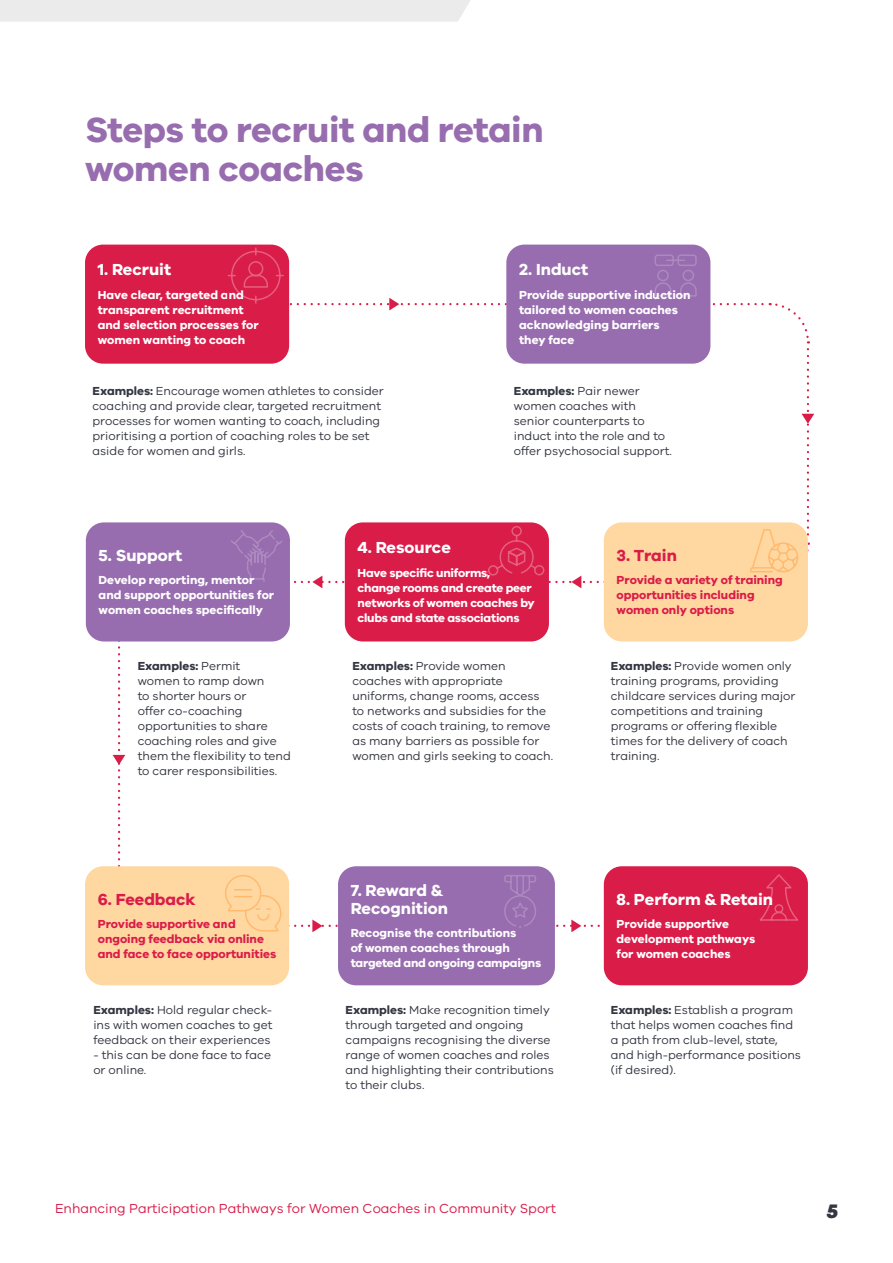
<style>
.page{position:relative;width:893px;height:1263px;background:#fff}
.page>*{position:absolute;margin:0;border:0;box-sizing:border-box;transform-origin:0 0}
.t1{font:700 36px/38.8px "VIC";letter-spacing:-.01em;color:#986daf}
.t2{font:italic 18px "VIC Display";color:#343641}
.t3{font:700 16.5px/18px "VIC";color:#fff}
.t4{font:700 16.5px "VIC";color:#da1c49}
.t5{font:13.5px "VIC";color:#da1c49}
.t6{font:12px/15px "VIC";color:#343641}
.t7{font:700 12px/15px "VIC";color:#fff}
.t8{font:700 12px/15px "VIC";color:#da1c49}
.t9{font:700 12px/15px "VIC";letter-spacing:-.02em;color:#fff}
.s1{font-weight:700}
</style>
<div class="page">
<div style="left:0;top:0;width:470px;height:22px;background:#ebebec"></div>
<div style="left:85px;top:245px;width:204px;height:119px;background:#da1c49;border-radius:18px"></div>
<div style="left:604px;top:866px;width:204px;height:119px;background:#da1c49;border-radius:18px"></div>
<div style="left:338px;top:866px;width:217px;height:119px;background:#986daf;border-radius:18px"></div>
<div style="left:85px;top:866px;width:204px;height:119px;background:#ffd7a1;border-radius:18px"></div>
<div style="left:86px;top:522px;width:204px;height:119px;background:#986daf;border-radius:18px"></div>
<div style="left:345px;top:522px;width:204px;height:119px;background:#da1c49;border-radius:18px"></div>
<div style="left:604px;top:522px;width:204px;height:119px;background:#ffd7a1;border-radius:18px"></div>
<div style="left:506px;top:245px;width:204px;height:119px;background:#986daf;border-radius:18px"></div>
<svg style="left:759px;top:874px;width:39px;height:47px"></svg>
<svg style="left:227px;top:247px;width:583px;height:96px"></svg>
<svg style="left:117px;top:349px;width:697px;height:272px"></svg>
<svg style="left:113px;top:641px;width:45px;height:226px"></svg>
<svg style="left:225px;top:874px;width:382px;height:58px"></svg>
<h1 class="t1" style="left:85px;top:110px;width:460px">Steps to recruit and retain women coaches</h1>
<h3 class="t3" style="left:98px;top:260px;width:75px">1. Recruit</h3>
<p class="t7" style="left:98px;top:287px;width:162px">Have clear, targeted and transparent recruitment and selection processes for women wanting to coach</p>
<h3 class="t3" style="left:519px;top:260px;width:71px">2. Induct</h3>
<p class="t7" style="left:519px;top:287px;width:173px">Provide supportive induction tailored to women coaches acknowledging barriers<br>they face</p>
<p class="t6" style="left:93px;top:383px;width:293px"><span class="s1">Examples:</span> Encourage women athletes to consider coaching and provide clear, targeted recruitment processes for women wanting to coach, including prioritising a portion of coaching roles to be set aside for women and girls.</p>
<p class="t6" style="left:514px;top:383px;width:160px"><span class="s1">Examples:</span> Pair newer women coaches with senior counterparts to induct into the role and to offer psychosocial support.</p>
<h3 class="t3" style="left:99px;top:546px;width:85px">5. Support</h3>
<p class="t7" style="left:99px;top:572px;width:177px">Develop reporting, mentor and support opportunities for women coaches specifically</p>
<p class="t6" style="left:138px;top:658px;width:155px"><span class="s1">Examples:</span> Permit<br>women to ramp down<br>to shorter hours or<br>offer co‑coaching opportunities to share coaching roles and give them the flexibility to tend to carer responsibilities.</p>
<h3 class="t4" style="left:98px;top:889px;width:99px">6. Feedback</h3>
<p class="t8" style="left:98px;top:916px;width:180px">Provide supportive and ongoing feedback via online and face to face opportunities</p>
<p class="t6" style="left:93px;top:1002px;width:181px;text-align:justify"><span class="s1">Examples:</span> Hold regular check&shy;ins with women coaches to get feedback on their experiences</p>
<p class="t6" style="left:93px;top:1047px;width:179px">- this can be done face to face or online.</p>
<h3 class="t3" style="left:358px;top:538px;width:95px">4. Resource</h3>
<p class="t9" style="left:358px;top:565px;width:179px">Have specific uniforms, change rooms and create peer networks of women coaches by clubs and state associations</p>
<p class="t6" style="left:352px;top:658px;width:202px"><span class="s1">Examples:</span> Provide women coaches with appropriate uniforms, change rooms, access to networks and subsidies for the costs of coach training, to remove as many barriers as possible for women and girls seeking to coach.</p>
<h3 class="t3" style="left:351px;top:880px;width:99px">7. Reward &amp;<br>Recognition</h3>
<p class="t7" style="left:351px;top:925px;width:192px">Recognise the contributions<br>of women coaches through targeted and ongoing campaigns</p>
<h3 class="t4" style="left:617px;top:545px;width:62px">3. Train</h3>
<p class="t8" style="left:617px;top:572px;width:168px">Provide a variety of training opportunities including women only options</p>
<p class="t6" style="left:611px;top:658px;width:186px"><span class="s1">Examples:</span> Provide women only training programs, providing childcare services during major competitions and training programs or offering flexible times for the delivery of coach training.</p>
<h3 class="t3" style="left:617px;top:889px;width:158px">8. Perform &amp; Retain</h3>
<p class="t7" style="left:617px;top:916px;width:140px">Provide supportive development pathways for women coaches</p>
<p class="t6" style="left:346px;top:1002px;width:210px"><span class="s1">Examples:</span> Make recognition timely through targeted and ongoing campaigns recognising the diverse range of women coaches and roles and highlighting their contributions to their clubs.</p>
<p class="t6" style="left:611px;top:1002px;width:192px"><span class="s1">Examples:</span> Establish a program that helps women coaches find a path from club-level, state, and high-performance positions (if desired).</p>
<p class="t5" style="left:55px;top:1201px;width:503px">Enhancing Participation Pathways for Women Coaches in Community Sport</p>
<h2 class="t2" style="left:826px;top:1201px;width:14px">5</h2>
</div>
